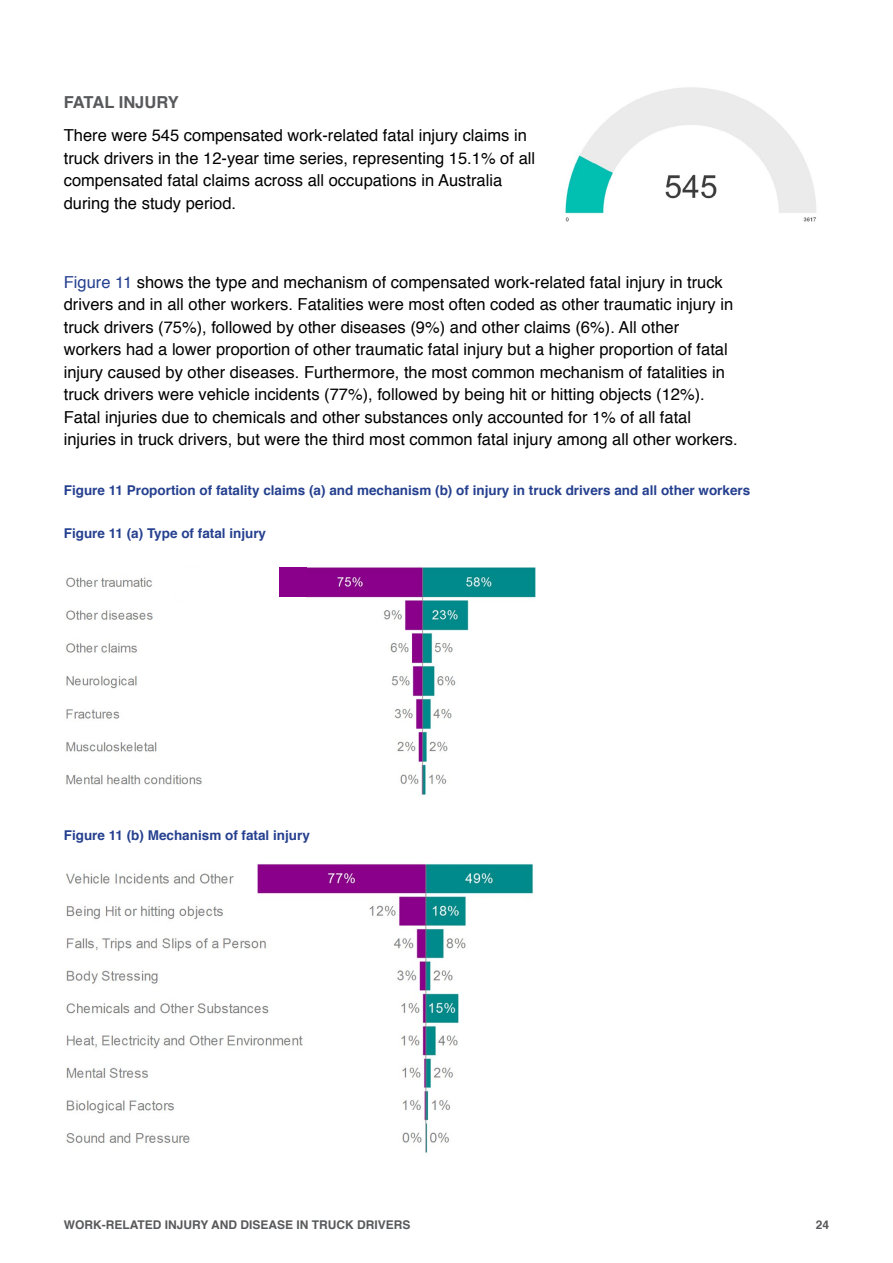
<style>
.page{position:relative;width:893px;height:1263px;background:#fff}
.page>*{position:absolute;margin:0;border:0;box-sizing:border-box;transform-origin:0 0}
.Body_Text{font:16.5px/22.5px "Helvetica";color:#000}
.Heading_3{font:700 16.5px "Helvetica";color:#58595b}
.Heading_Figures{font:700 13.5px "Helvetica";color:#25408f}
.t1{font:700 12px "Helvetica";color:#58595b}
.s1{color:#25408f}
</style>
<div class="page">
<img style="left:565px;top:87px;width:251px;height:135px">
<img style="left:66px;top:864px;width:468px;height:290px">
<img style="left:306px;top:567px;width:230px;height:228px">
<div style="left:279px;top:568px;width:27px;height:29px;background:#8a008a"></div>
<img style="left:66px;top:577px;width:136px;height:208px">
<div style="left:175px;top:567px;width:30px;height:31px;background:#fff"></div>
<p class="Heading_3" style="left:64px;top:88px;width:116px">FATAL INJURY</p>
<p class="Body_Text" style="left:64px;top:125px;width:473px">There were 545 compensated work‑related fatal injury claims in truck drivers in the 12‑year time series, representing 15.1% of all compensated fatal claims across all occupations in Australia during the study period.</p>
<p class="Body_Text" style="left:64px;top:271px;width:675px"><span class="s1">Figure 11</span> shows the type and mechanism of compensated work‑related fatal injury in truck drivers and in all other workers. Fatalities were most often coded as other traumatic injury in truck drivers (75%), followed by other diseases (9%) and other claims (6%). All other workers had a lower proportion of other traumatic fatal injury but a higher proportion of fatal injury caused by other diseases. Furthermore, the most common mechanism of fatalities in truck drivers were vehicle incidents (77%), followed by being hit or hitting objects (12%).<br>Fatal injuries due to chemicals and other substances only accounted for 1% of all fatal injuries in truck drivers, but were the third most common fatal injury among all other workers.</p>
<p class="Heading_Figures" style="left:64px;top:480px;width:688px">Figure 11 Proportion of fatality claims (a) and mechanism (b) of injury in truck drivers and all other workers</p>
<p class="Heading_Figures" style="left:64px;top:523px;width:204px">Figure 11 (a) Type of fatal injury</p>
<p class="Heading_Figures" style="left:64px;top:824px;width:248px">Figure 11 (b) Mechanism of fatal injury</p>
<p class="t1" style="left:64px;top:1215px;width:348px">WORK-RELATED INJURY AND DISEASE IN TRUCK DRIVERS</p>
<p class="t1" style="left:816px;top:1215px;width:15px">24</p>
</div>
